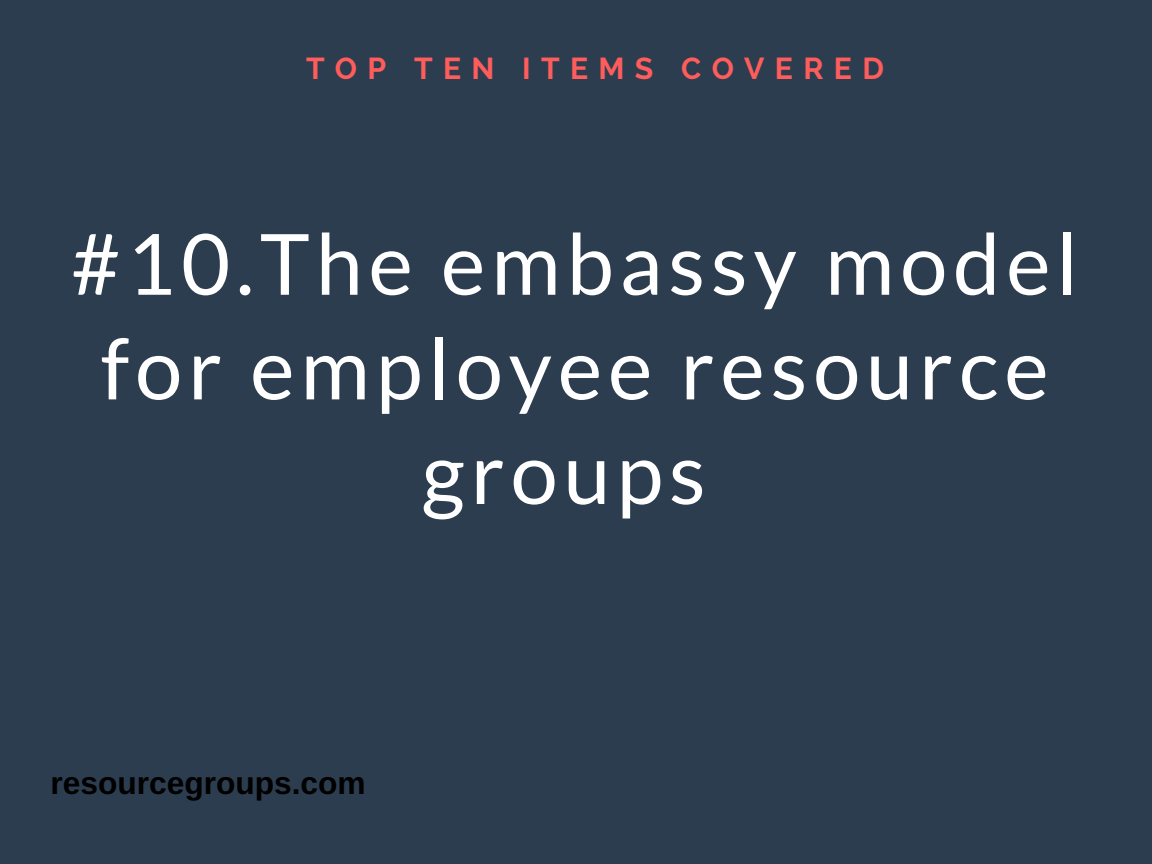
<style>
.page{position:relative;width:1152px;height:864px;background:#2c3d4f}
.page>*{position:absolute;margin:0;border:0;box-sizing:border-box;transform-origin:0 0}
.t1{font:84.45px/104.7px "Lato";letter-spacing:.07em;color:#fff;text-align:center}
.t2{font:700 31.65px "Arimo";color:#000}
.t3{font:700 30.15px "Raleway";letter-spacing:.34em;color:#ff5c5c}
</style>
<div class="page">
<p class="t3" style="left:306px;top:50px;width:580px">TOP TEN ITEMS COVERED</p>
<p class="t1" style="left:71px;top:210px;width:1008px">#10.The embassy model for employee resource groups</p>
<p class="t2" style="left:51px;top:766px;width:316px">resourcegroups.com</p>
</div>
